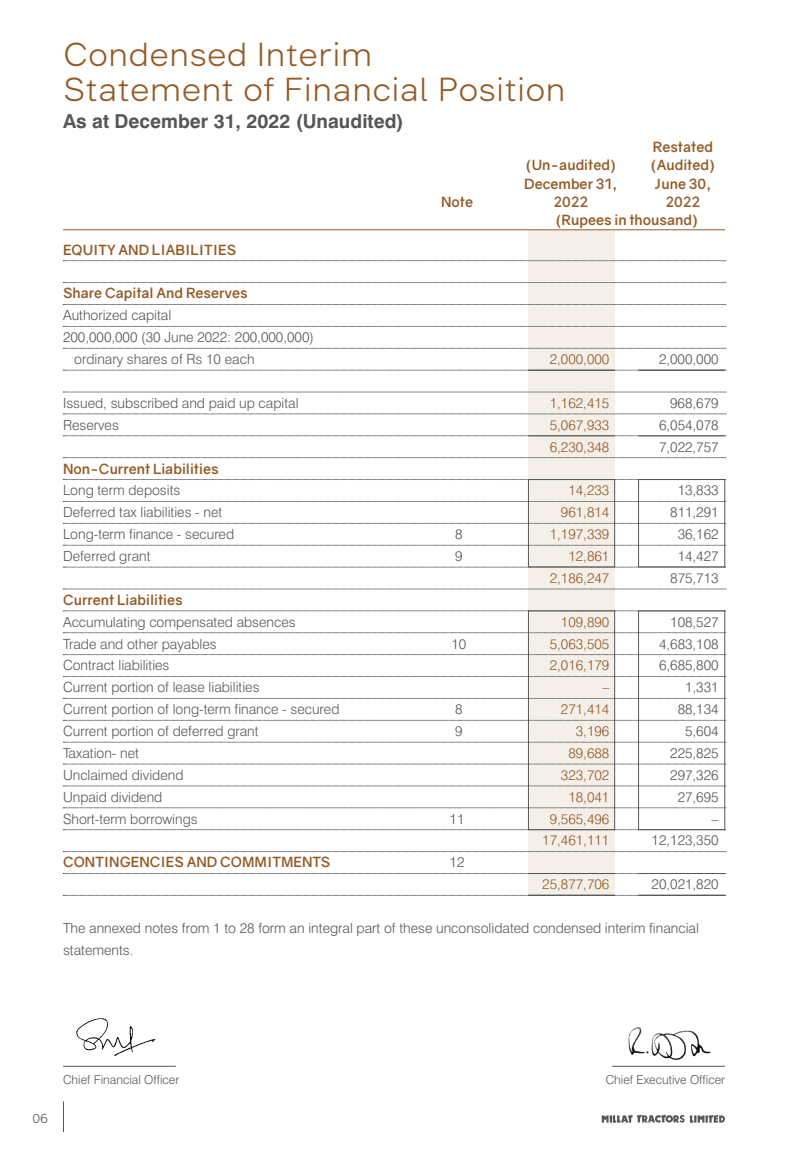
<style>
.page{position:relative;width:788px;height:1166px;background:#fff}
.page>*{position:absolute;margin:0;border:0;box-sizing:border-box;transform-origin:0 0}
.t1{font:300 33.25px/35.4px "Inerta";color:#945b27}
.t2{font:700 19.25px "Swiss 721 BT";color:#565656}
.t3{font:300 14px/21.9px "Swiss 721 BT";color:#565656}
.t4{font:700 14px/18.2px "Gravity";color:#945b27;text-align:right}
.t5{font:300 14px/21.9px "Swiss 721 BT";color:#945b27;text-align:center}
.t6{font:300 13.12px "Inerta";color:#565656}
.t7{font:300 12.25px "Swiss 721 BT";color:#565656}
</style>
<div class="page">
<div style="left:528px;top:230px;width:86px;height:665px;background:#f4efe9"></div>
<hr style="left:63px;top:229px;width:661px;height:1px;background:#945b27">
<svg style="left:63px;top:260px;width:662px;height:1px"></svg>
<svg style="left:63px;top:282px;width:662px;height:1px"></svg>
<svg style="left:63px;top:304px;width:662px;height:1px"></svg>
<svg style="left:63px;top:326px;width:662px;height:1px"></svg>
<svg style="left:63px;top:348px;width:662px;height:1px"></svg>
<svg style="left:63px;top:370px;width:662px;height:1px"></svg>
<svg style="left:63px;top:392px;width:662px;height:1px"></svg>
<svg style="left:63px;top:413px;width:662px;height:1px"></svg>
<svg style="left:63px;top:435px;width:662px;height:1px"></svg>
<svg style="left:63px;top:457px;width:662px;height:1px"></svg>
<svg style="left:63px;top:479px;width:662px;height:1px"></svg>
<svg style="left:63px;top:501px;width:662px;height:1px"></svg>
<svg style="left:63px;top:523px;width:662px;height:1px"></svg>
<svg style="left:63px;top:545px;width:662px;height:1px"></svg>
<svg style="left:63px;top:567px;width:662px;height:1px"></svg>
<svg style="left:63px;top:588px;width:662px;height:1px"></svg>
<svg style="left:63px;top:610px;width:662px;height:1px"></svg>
<svg style="left:63px;top:632px;width:662px;height:1px"></svg>
<svg style="left:63px;top:654px;width:662px;height:1px"></svg>
<svg style="left:63px;top:676px;width:662px;height:1px"></svg>
<svg style="left:63px;top:698px;width:662px;height:1px"></svg>
<svg style="left:63px;top:720px;width:662px;height:1px"></svg>
<svg style="left:63px;top:742px;width:662px;height:1px"></svg>
<svg style="left:63px;top:763px;width:662px;height:1px"></svg>
<svg style="left:63px;top:785px;width:662px;height:1px"></svg>
<svg style="left:63px;top:807px;width:662px;height:1px"></svg>
<svg style="left:63px;top:829px;width:662px;height:1px"></svg>
<svg style="left:63px;top:851px;width:662px;height:1px"></svg>
<svg style="left:63px;top:873px;width:662px;height:1px"></svg>
<svg style="left:63px;top:895px;width:662px;height:1px"></svg>
<hr style="left:528px;top:369px;width:86px;height:2px;background:#565656">
<hr style="left:638px;top:369px;width:86px;height:2px;background:#565656">
<hr style="left:528px;top:435px;width:86px;height:1px;background:#565656">
<hr style="left:638px;top:435px;width:86px;height:1px;background:#565656">
<hr style="left:528px;top:873px;width:86px;height:1px;background:#565656">
<hr style="left:638px;top:873px;width:86px;height:1px;background:#565656">
<hr style="left:528px;top:894px;width:86px;height:2px;background:#565656">
<hr style="left:638px;top:894px;width:86px;height:2px;background:#565656">
<div style="left:528px;top:479px;width:86px;height:88px;border:1px solid #565656"></div>
<div style="left:638px;top:479px;width:86px;height:88px;border:1px solid #565656"></div>
<div style="left:528px;top:610px;width:86px;height:220px;border:1px solid #565656"></div>
<div style="left:638px;top:610px;width:86px;height:220px;border:1px solid #565656"></div>
<img style="left:76px;top:1018px;width:80px;height:39px">
<img style="left:628px;top:1027px;width:83px;height:34px">
<hr style="left:63px;top:1066px;width:113px;height:1px;background:#565656">
<hr style="left:612px;top:1066px;width:112px;height:1px;background:#565656">
<hr style="left:63px;top:1101px;width:1px;height:31px;background:#565656">
<svg style="left:601px;top:1114px;width:124px;height:9px"></svg>
<h1 class="t1" style="left:63px;top:36px;width:504px">Condensed Interim<br>Statement of Financial Position</h1>
<h2 class="t2" style="left:63px;top:109px;width:342px">As at December 31, 2022 (Unaudited)</h2>
<p class="t4" style="left:652px;top:138px;width:62px">Restated</p>
<p class="t4" style="left:525px;top:156px;width:92px">(Un-audited)</p>
<p class="t4" style="left:650px;top:156px;width:66px">(Audited)</p>
<p class="t4" style="left:524px;top:175px;width:95px">December 31,</p>
<p class="t4" style="left:654px;top:175px;width:59px">June 30,</p>
<p class="t4" style="left:441px;top:193px;width:34px">Note</p>
<p class="t4" style="left:553px;top:193px;width:36px">2022</p>
<p class="t4" style="left:555px;top:193px;width:146px">2022<br>(Rupees in thousand)</p>
<p class="t4" style="left:63px;top:241px;width:175px">EQUITY AND LIABILITIES</p>
<p class="t4" style="left:63px;top:284px;width:186px">Share Capital And Reserves</p>
<p class="t3" style="left:63px;top:304px;width:110px">Authorized capital</p>
<p class="t3" style="left:63px;top:326px;width:252px">200,000,000 (30 June 2022: 200,000,000)</p>
<p class="t3" style="left:74px;top:348px;width:182px">ordinary shares of Rs 10 each</p>
<p class="t5" style="left:549px;top:348px;width:61px">2,000,000</p>
<p class="t3" style="left:659px;top:348px;width:61px">2,000,000</p>
<p class="t3" style="left:63px;top:392px;width:237px">Issued, subscribed and paid up capital</p>
<p class="t5" style="left:549px;top:392px;width:61px">1,162,415</p>
<p class="t3" style="left:670px;top:392px;width:50px">968,679</p>
<p class="t3" style="left:63px;top:414px;width:57px">Reserves</p>
<p class="t5" style="left:549px;top:414px;width:61px">5,067,933</p>
<p class="t3" style="left:659px;top:414px;width:61px">6,054,078</p>
<p class="t5" style="left:549px;top:435px;width:61px">6,230,348</p>
<p class="t3" style="left:659px;top:435px;width:61px">7,022,757</p>
<p class="t4" style="left:63px;top:459px;width:157px">Non-Current Liabilities</p>
<p class="t3" style="left:63px;top:479px;width:119px">Long term deposits</p>
<p class="t5" style="left:568px;top:479px;width:42px">14,233</p>
<p class="t3" style="left:677px;top:479px;width:42px">13,833</p>
<p class="t3" style="left:63px;top:501px;width:161px">Deferred tax liabilities - net</p>
<p class="t5" style="left:561px;top:501px;width:50px">961,814</p>
<p class="t3" style="left:670px;top:501px;width:50px">811,291</p>
<p class="t3" style="left:63px;top:523px;width:173px">Long-term finance - secured</p>
<p class="t3" style="left:455px;top:523px;width:9px">8</p>
<p class="t5" style="left:549px;top:523px;width:61px">1,197,339</p>
<p class="t3" style="left:677px;top:523px;width:42px">36,162</p>
<p class="t3" style="left:63px;top:545px;width:89px">Deferred grant</p>
<p class="t3" style="left:455px;top:545px;width:9px">9</p>
<p class="t5" style="left:568px;top:545px;width:42px">12,861</p>
<p class="t3" style="left:677px;top:545px;width:42px">14,427</p>
<p class="t5" style="left:549px;top:567px;width:61px">2,186,247</p>
<p class="t3" style="left:670px;top:567px;width:50px">875,713</p>
<p class="t4" style="left:63px;top:591px;width:121px">Current Liabilities</p>
<p class="t3" style="left:63px;top:610px;width:234px">Accumulating compensated absences</p>
<p class="t5" style="left:561px;top:610px;width:50px">109,890</p>
<p class="t3" style="left:670px;top:610px;width:50px">108,527</p>
<p class="t3" style="left:63px;top:632px;width:155px">Trade and other payables</p>
<p class="t3" style="left:451px;top:632px;width:16px">10</p>
<p class="t5" style="left:549px;top:632px;width:61px">5,063,505</p>
<p class="t3" style="left:659px;top:632px;width:61px">4,683,108</p>
<p class="t3" style="left:63px;top:654px;width:108px">Contract liabilities</p>
<p class="t5" style="left:549px;top:654px;width:61px">2,016,179</p>
<p class="t3" style="left:659px;top:654px;width:61px">6,685,800</p>
<p class="t3" style="left:63px;top:676px;width:198px">Current portion of lease liabilities</p>
<p class="t5" style="left:602px;top:676px;width:8px">–</p>
<p class="t3" style="left:685px;top:676px;width:35px">1,331</p>
<p class="t3" style="left:63px;top:698px;width:278px">Current portion of long-term finance - secured</p>
<p class="t3" style="left:455px;top:698px;width:9px">8</p>
<p class="t5" style="left:561px;top:698px;width:50px">271,414</p>
<p class="t3" style="left:677px;top:698px;width:42px">88,134</p>
<p class="t3" style="left:63px;top:720px;width:197px">Current portion of deferred grant</p>
<p class="t3" style="left:455px;top:720px;width:9px">9</p>
<p class="t5" style="left:575px;top:720px;width:35px">3,196</p>
<p class="t3" style="left:685px;top:720px;width:35px">5,604</p>
<p class="t3" style="left:63px;top:742px;width:77px">Taxation- net</p>
<p class="t5" style="left:568px;top:742px;width:42px">89,688</p>
<p class="t3" style="left:670px;top:742px;width:50px">225,825</p>
<p class="t3" style="left:63px;top:763px;width:122px">Unclaimed dividend</p>
<p class="t5" style="left:561px;top:763px;width:50px">323,702</p>
<p class="t3" style="left:670px;top:763px;width:50px">297,326</p>
<p class="t3" style="left:63px;top:785px;width:101px">Unpaid dividend</p>
<p class="t5" style="left:568px;top:785px;width:42px">18,041</p>
<p class="t3" style="left:677px;top:785px;width:42px">27,695</p>
<p class="t3" style="left:63px;top:807px;width:136px">Short-term borrowings</p>
<p class="t3" style="left:449px;top:807px;width:16px">11</p>
<p class="t5" style="left:542px;top:807px;width:69px">9,565,496<br>17,461,111</p>
<p class="t3" style="left:651px;top:829px;width:69px">12,123,350</p>
<p class="t4" style="left:63px;top:853px;width:269px">CONTINGENCIES AND COMMITMENTS</p>
<p class="t3" style="left:449px;top:851px;width:16px">12</p>
<p class="t5" style="left:542px;top:873px;width:69px">25,877,706</p>
<p class="t3" style="left:651px;top:873px;width:69px">20,021,820</p>
<p class="t3" style="left:63px;top:917px;width:637px">The annexed notes from 1 to 28 form an integral part of these unconsolidated condensed interim financial statements.</p>
<p class="t6" style="left:32px;top:1110px;width:17px">06</p>
<p class="t7" style="left:63px;top:1072px;width:118px">Chief Financial Officer</p>
<p class="t7" style="left:605px;top:1072px;width:121px">Chief Executive Officer</p>
</div>
